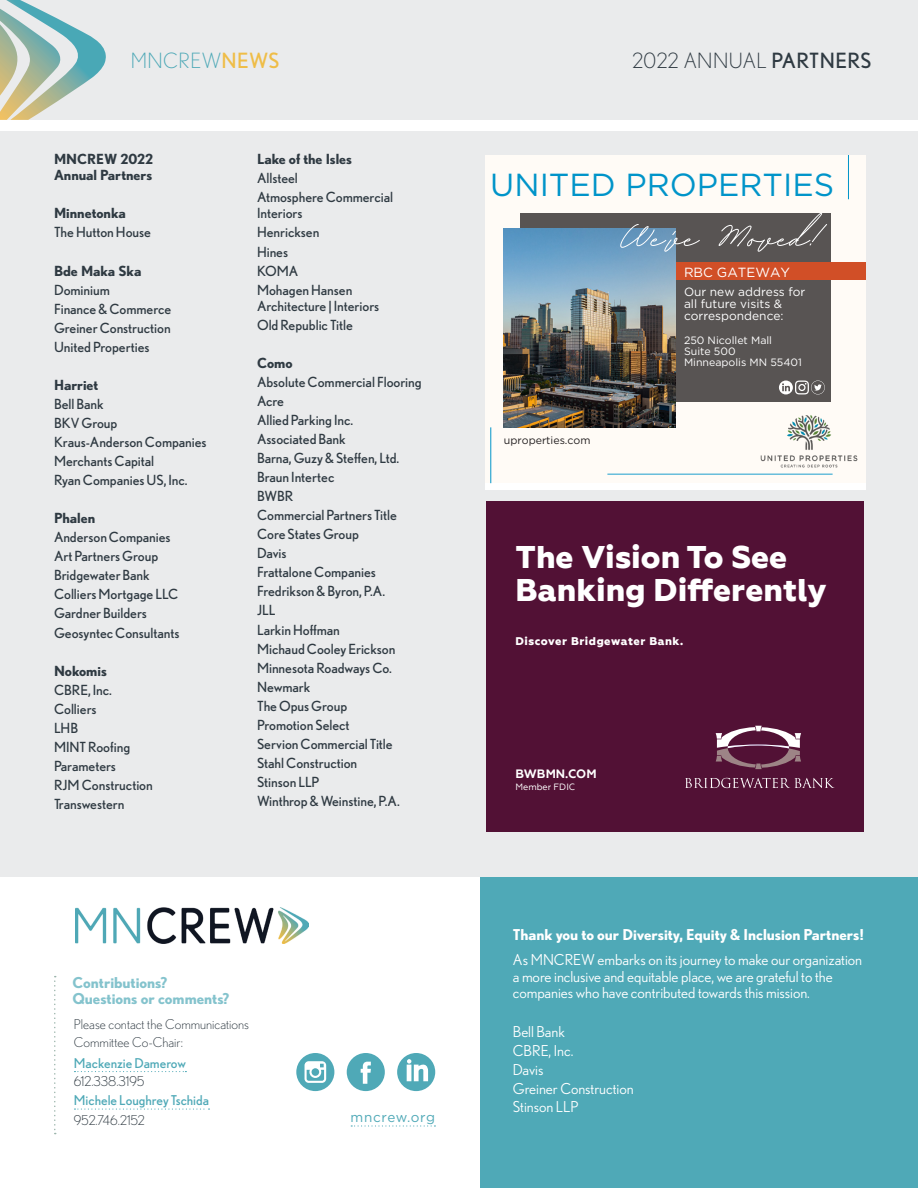
<style>
.page{position:relative;width:918px;height:1188px;background:#fff}
.page>*{position:absolute;margin:0;border:0;box-sizing:border-box;transform-origin:0 0}
.t1{font:700 63.75px "BD Script";color:#fff}
.t2{font:31.95px "Gotham";color:#0094c9}
.t3{font:800 31.35px/33.3px "Geometria";color:#fff}
.Page_Headline{font:300 21px "Nobel";letter-spacing:.02em;color:#2f3a42}
.Page_Headline-2{font:300 21px "Nobel";letter-spacing:.02em;color:#4fa9b7}
.Sponsor_Subheads{font:15px/16.5px "Nobel";letter-spacing:-.005em;color:#fff}
.Sponsor_Subheads-2{font:700 15px "Nobel";letter-spacing:-.005em;color:#fff}
.Body_Subheads{font:700 15px/16.5px "Nobel";letter-spacing:-.005em;color:#84c3cd}
.Sponsors{font:13.95px/16px "Nobel";letter-spacing:-.005em;color:#2f3a42}
.Sponsors-2{font:700 13.95px/16px "Nobel";letter-spacing:-.005em;color:#2f3a42}
.Contact_Info_Content{font:13.5px/18px "Nobel";color:#4fa9b7}
.Contact_Info_Content-2{font:300 13.5px/18px "Nobel";color:#2f3a42}
.Contact_Info_Content-3{font:300 13.5px "Nobel";letter-spacing:-.02em;color:#2f3a42}
.t4{font:13.5px "Gotham";letter-spacing:.05em;color:#4fa9b7}
.t5{font:13.35px "Gotham";color:#fff}
.t6{font:700 12.15px "Geometria";color:#fff}
.t7{font:12px/12px "Gotham";color:#fff}
.t8{font:800 11.1px "Geometria";letter-spacing:.045em;color:#fff}
.t9{font:10.65px/10.6px "Gotham";color:#fff}
.t10{font:10.65px "Gotham";color:#231f20}
.t11{font:9.15px "Geometria";color:#fff}
.s1{font-weight:400;color:#efbd47}
.s2{font-weight:400}
.s3{font-weight:300;color:#2f3a42}
</style>
<div class="page">
<div style="left:480px;top:877px;width:438px;height:311px;background:#4fa9b7"></div>
<div style="left:0;top:131px;width:918px;height:746px;background:#eaebec"></div>
<img style="left:75px;top:908px;width:234px;height:35px">
<svg style="left:347px;top:1053px;width:38px;height:38px"></svg>
<svg style="left:397px;top:1053px;width:38px;height:38px"></svg>
<svg style="left:351px;top:1125px;width:84px;height:2px"></svg>
<svg style="left:54px;top:976px;width:2px;height:158px"></svg>
<svg style="left:74px;top:1071px;width:112px;height:1px"></svg>
<svg style="left:74px;top:1109px;width:136px;height:1px"></svg>
<div style="left:485px;top:155px;width:380px;height:335px;background:#fff"></div>
<div style="left:485px;top:155px;width:380px;height:328px;background:#fffbf6"></div>
<div style="left:520px;top:213px;width:311px;height:189px;background:#585453"></div>
<div style="left:669px;top:262px;width:196px;height:18px;background:#d14f27"></div>
<img style="left:504px;top:229px;width:171px;height:199px">
<hr style="left:607px;top:474px;width:226px;height:1px;background:#0094c9">
<hr style="left:848px;top:155px;width:1px;height:44px;background:#0094c9">
<hr style="left:490px;top:427px;width:1px;height:56px;background:#0094c9">
<img style="left:760px;top:415px;width:98px;height:53px">
<svg style="left:779px;top:381px;width:46px;height:13px"></svg>
<div style="left:0;top:0;width:918px;height:120px;background:#eaebec"></div>
<svg style="left:0;top:0;width:106px;height:120px"></svg>
<svg style="left:296px;top:1053px;width:38px;height:38px"></svg>
<div style="left:486px;top:502px;width:378px;height:330px;background:#521135"></div>
<svg style="left:716px;top:726px;width:85px;height:43px"></svg>
<svg style="left:685px;top:778px;width:150px;height:10px"></svg>
<p class="Page_Headline-2" style="left:131px;top:48px;width:150px">MNCREW<span class="s1">NEWS</span></p>
<p class="Page_Headline" style="left:632px;top:48px;width:241px">2022 ANNUAL <span class="s2">PARTNERS</span></p>
<p class="Sponsors-2" style="left:54px;top:151px;width:101px">MNCREW 2022<br>Annual Partners</p>
<p class="Sponsors-2" style="left:54px;top:205px;width:73px">Minnetonka</p>
<p class="Sponsors" style="left:54px;top:224px;width:99px">The Hutton House</p>
<p class="Sponsors-2" style="left:54px;top:262px;width:89px">Bde Maka Ska</p>
<p class="Sponsors" style="left:54px;top:281px;width:57px">Dominium</p>
<p class="Sponsors" style="left:54px;top:300px;width:119px">Finance &amp; Commerce</p>
<p class="Sponsors" style="left:54px;top:320px;width:118px">Greiner Construction</p>
<p class="Sponsors" style="left:54px;top:339px;width:97px">United Properties</p>
<p class="Sponsors-2" style="left:54px;top:377px;width:46px">Harriet</p>
<p class="Sponsors" style="left:54px;top:396px;width:51px">Bell Bank</p>
<p class="Sponsors" style="left:54px;top:415px;width:65px">BKV Group</p>
<p class="Sponsors" style="left:54px;top:434px;width:154px">Kraus-Anderson Companies</p>
<p class="Sponsors" style="left:54px;top:453px;width:102px">Merchants Capital</p>
<p class="Sponsors" style="left:54px;top:472px;width:135px">Ryan Companies US, Inc.</p>
<p class="Sponsors-2" style="left:54px;top:510px;width:43px">Phalen</p>
<p class="Sponsors" style="left:54px;top:529px;width:118px">Anderson Companies</p>
<p class="Sponsors" style="left:54px;top:548px;width:106px">Art Partners Group</p>
<p class="Sponsors" style="left:54px;top:567px;width:97px">Bridgewater Bank</p>
<p class="Sponsors" style="left:54px;top:586px;width:126px">Colliers Mortgage LLC</p>
<p class="Sponsors" style="left:54px;top:605px;width:95px">Gardner Builders</p>
<p class="Sponsors" style="left:54px;top:624px;width:127px">Geosyntec Consultants</p>
<p class="Sponsors-2" style="left:54px;top:662px;width:54px">Nokomis</p>
<p class="Sponsors" style="left:54px;top:681px;width:59px">CBRE, Inc.</p>
<p class="Sponsors" style="left:54px;top:701px;width:44px">Colliers</p>
<p class="Sponsors" style="left:54px;top:720px;width:26px">LHB</p>
<p class="Sponsors" style="left:54px;top:739px;width:78px">MINT Roofing</p>
<p class="Sponsors" style="left:54px;top:758px;width:64px">Parameters</p>
<p class="Sponsors" style="left:54px;top:777px;width:100px">RJM Construction</p>
<p class="Sponsors" style="left:54px;top:796px;width:72px">Transwestern</p>
<p class="Sponsors-2" style="left:257px;top:151px;width:96px">Lake of the Isles</p>
<p class="Sponsors" style="left:257px;top:170px;width:42px">Allsteel</p>
<p class="Sponsors" style="left:257px;top:189px;width:138px">Atmosphere Commercial<br>Interiors</p>
<p class="Sponsors" style="left:257px;top:224px;width:64px">Henricksen</p>
<p class="Sponsors" style="left:257px;top:243px;width:33px">Hines</p>
<p class="Sponsors" style="left:257px;top:262px;width:43px">KOMA</p>
<p class="Sponsors" style="left:257px;top:281px;width:124px">Mohagen Hansen<br>Architecture | Interiors</p>
<p class="Sponsors" style="left:257px;top:317px;width:97px">Old Republic Title</p>
<p class="Sponsors-2" style="left:257px;top:354px;width:37px">Como</p>
<p class="Sponsors" style="left:257px;top:374px;width:166px">Absolute Commercial Flooring</p>
<p class="Sponsors" style="left:257px;top:393px;width:29px">Acre</p>
<p class="Sponsors" style="left:257px;top:412px;width:98px">Allied Parking Inc.</p>
<p class="Sponsors" style="left:257px;top:431px;width:90px">Associated Bank</p>
<p class="Sponsors" style="left:257px;top:450px;width:144px">Barna, Guzy &amp; Steffen, Ltd.</p>
<p class="Sponsors" style="left:257px;top:469px;width:79px">Braun Intertec</p>
<p class="Sponsors" style="left:257px;top:488px;width:38px">BWBR</p>
<p class="Sponsors" style="left:257px;top:507px;width:141px">Commercial Partners Title</p>
<p class="Sponsors" style="left:257px;top:526px;width:104px">Core States Group</p>
<p class="Sponsors" style="left:257px;top:545px;width:31px">Davis</p>
<p class="Sponsors" style="left:257px;top:564px;width:120px">Frattalone Companies</p>
<p class="Sponsors" style="left:257px;top:583px;width:130px">Fredrikson &amp; Byron, P.A.</p>
<p class="Sponsors" style="left:257px;top:602px;width:20px">JLL</p>
<p class="Sponsors" style="left:257px;top:621px;width:84px">Larkin Hoffman</p>
<p class="Sponsors" style="left:257px;top:640px;width:140px">Michaud Cooley Erickson</p>
<p class="Sponsors" style="left:257px;top:659px;width:136px">Minnesota Roadways Co.</p>
<p class="Sponsors" style="left:257px;top:678px;width:55px">Newmark</p>
<p class="Sponsors" style="left:257px;top:698px;width:92px">The Opus Group</p>
<p class="Sponsors" style="left:257px;top:717px;width:94px">Promotion Select</p>
<p class="Sponsors" style="left:257px;top:736px;width:137px">Servion Commercial Title</p>
<p class="Sponsors" style="left:257px;top:755px;width:102px">Stahl Construction</p>
<p class="Sponsors" style="left:257px;top:774px;width:64px">Stinson LLP</p>
<p class="Sponsors" style="left:257px;top:793px;width:144px">Winthrop &amp; Weinstine, P.A.</p>
<p class="Body_Subheads" style="left:72px;top:974px;width:159px">Contributions?<br>Questions or comments?</p>
<p class="Contact_Info_Content-2" style="left:74px;top:1015px;width:177px">Please contact the Communications<br>Committee Co-Chair:</p>
<p class="Contact_Info_Content" style="left:74px;top:1054px;width:114px">Mackenzie Damerow<br><span class="s3">612.338.3195</span></p>
<p class="Contact_Info_Content" style="left:74px;top:1091px;width:137px">Michele Loughrey Tschida</p>
<p class="Contact_Info_Content-3" style="left:74px;top:1112px;width:72px">952.746.2152</p>
<p class="t4" style="left:351px;top:1109px;width:86px">mncrew.org</p>
<p class="t2" style="left:490px;top:167px;width:346px">UNITED PROPERTIES</p>
<p class="t1" style="left:619px;top:186px;width:200px">We've Moved!</p>
<p class="t5" style="left:684px;top:264px;width:108px">RBC GATEWAY</p>
<p class="t7" style="left:684px;top:285px;width:123px">Our new address for all future visits &amp; correspondence:</p>
<p class="t9" style="left:684px;top:335px;width:119px">250 Nicollet Mall<br>Suite 500<br>Minneapolis MN 55401</p>
<p class="t10" style="left:504px;top:435px;width:88px">uproperties.com</p>
<p class="t3" style="left:515px;top:541px;width:313px">The Vision To See<br>Banking Differently</p>
<p class="t8" style="left:515px;top:635px;width:169px">Discover Bridgewater Bank.</p>
<p class="t6" style="left:515px;top:766px;width:83px">BWBMN.COM</p>
<p class="t11" style="left:515px;top:781px;width:61px">Member FDIC</p>
<p class="Sponsor_Subheads-2" style="left:513px;top:926px;width:353px">Thank you to our Diversity, Equity &amp; Inclusion Partners!</p>
<p class="Sponsor_Subheads" style="left:513px;top:952px;width:351px">As MNCREW embarks on its journey to make our organization a more inclusive and equitable place, we are grateful to the companies who have contributed towards this mission.</p>
<p class="Sponsor_Subheads" style="left:513px;top:1024px;width:54px">Bell Bank</p>
<p class="Sponsor_Subheads" style="left:513px;top:1042px;width:62px">CBRE, Inc.</p>
<p class="Sponsor_Subheads" style="left:513px;top:1061px;width:32px">Davis</p>
<p class="Sponsor_Subheads" style="left:513px;top:1080px;width:122px">Greiner Construction</p>
<p class="Sponsor_Subheads" style="left:513px;top:1099px;width:67px">Stinson LLP</p>
</div>
